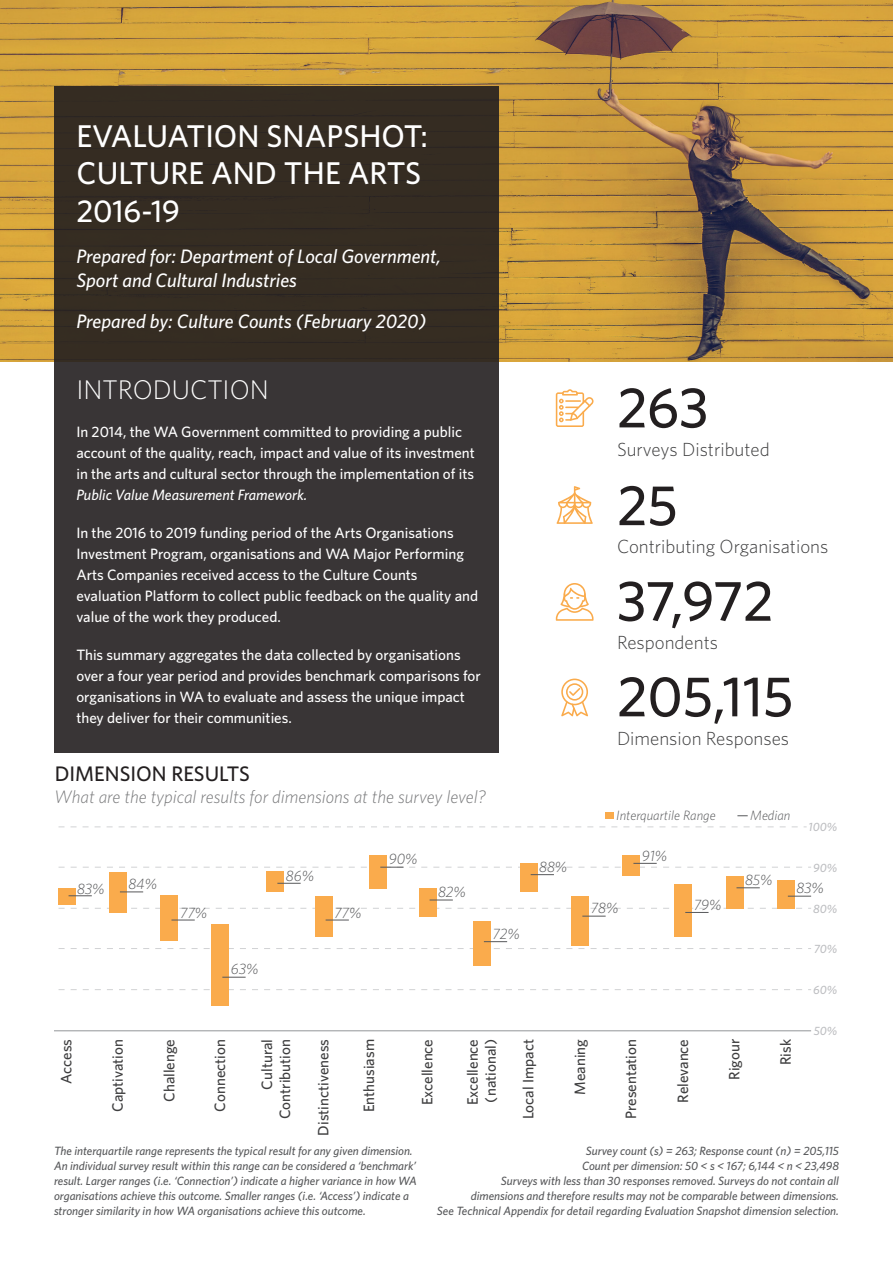
<style>
.page{position:relative;width:893px;height:1263px;background:#fff}
.page>*{position:absolute;margin:0;border:0;box-sizing:border-box;transform-origin:0 0}
.t1{font:500 57px "Whitney";color:#231f20}
.Heading_2{font:500 31.5px/37.5px "Whitney";color:#fff}
.Heading_3{font:300 27px "Whitney";color:#fff}
.t2{font:500 21px "Whitney";color:#231f20}
.Heading_2-2{font:italic 500 19.5px/24px "Whitney";color:#fff}
.t3{font:300 19.05px "Whitney";color:#3e3e3f}
.t4{font:italic 300 18px "Whitney";color:rgb(87 88 90/.8)}
.Body_Text{font:500 15px/21px "Whitney";color:#fff}
.t5{font:500 15px/18px "Whitney";color:#3e3e3f;text-align:right}
.t6{font:italic 300 15px "Whitney";color:#57585a}
.t7{font:italic 300 13.5px "Whitney";color:#57585a}
.Body_Text-2{font:italic 500 12px/15px "Whitney";color:#57585a}
.t8{font:italic 500 12px "Whitney";color:#bcbdc0}
.s1{font-style:italic}
</style>
<div class="page">
<img style="left:0;top:0;width:893px;height:362px">
<div style="left:54px;top:87px;width:445px;height:666px;background:linear-gradient(to right,#37312e,#37312e)"></div>
<svg style="left:556px;top:389px;width:37px;height:38px"></svg>
<svg style="left:556px;top:583px;width:37px;height:38px"></svg>
<svg style="left:556px;top:486px;width:37px;height:38px"></svg>
<svg style="left:561px;top:679px;width:27px;height:37px"></svg>
<svg style="left:59px;top:948px;width:752px;height:1px"></svg>
<svg style="left:59px;top:989px;width:752px;height:1px"></svg>
<svg style="left:59px;top:826px;width:748px;height:1px"></svg>
<hr style="left:54px;top:1030px;width:757px;height:1px;background:#939598">
<div style="left:605px;top:812px;width:9px;height:7px;background:#faab4c"></div>
<div style="left:212px;top:924px;width:17px;height:82px;background:#faab4c"></div>
<svg style="left:222px;top:977px;width:24px;height:1px"></svg>
<div style="left:267px;top:872px;width:17px;height:20px;background:#faab4c"></div>
<svg style="left:277px;top:883px;width:24px;height:1px"></svg>
<div style="left:315px;top:896px;width:17px;height:41px;background:#faab4c"></div>
<div style="left:58px;top:888px;width:17px;height:16px;background:#faab4c"></div>
<svg style="left:69px;top:895px;width:23px;height:1px"></svg>
<div style="left:109px;top:872px;width:17px;height:40px;background:#faab4c"></div>
<svg style="left:120px;top:891px;width:23px;height:1px"></svg>
<div style="left:161px;top:896px;width:17px;height:45px;background:#faab4c"></div>
<div style="left:370px;top:855px;width:17px;height:33px;background:#faab4c"></div>
<div style="left:419px;top:888px;width:17px;height:29px;background:#faab4c"></div>
<svg style="left:430px;top:900px;width:23px;height:1px"></svg>
<div style="left:572px;top:896px;width:17px;height:49px;background:#faab4c"></div>
<div style="left:675px;top:884px;width:17px;height:53px;background:#faab4c"></div>
<svg style="left:59px;top:908px;width:752px;height:13px"></svg>
<div style="left:623px;top:855px;width:17px;height:21px;background:#faab4c"></div>
<svg style="left:59px;top:863px;width:752px;height:5px"></svg>
<div style="left:520px;top:863px;width:17px;height:29px;background:#faab4c"></div>
<svg style="left:531px;top:874px;width:23px;height:1px"></svg>
<div style="left:473px;top:921px;width:17px;height:44px;background:#faab4c"></div>
<svg style="left:484px;top:941px;width:23px;height:1px"></svg>
<div style="left:726px;top:876px;width:17px;height:32px;background:#faab4c"></div>
<svg style="left:736px;top:887px;width:24px;height:1px"></svg>
<div style="left:777px;top:880px;width:17px;height:28px;background:#faab4c"></div>
<svg style="left:788px;top:896px;width:23px;height:1px"></svg>
<p class="Heading_2" style="left:76px;top:116px;width:353px">EVALUATION SNAPSHOT:<br>CULTURE AND THE ARTS<br>2016-19</p>
<p class="Heading_2-2" style="left:76px;top:244px;width:366px">Prepared for: Department of Local Government,<br>Sport and Cultural Industries</p>
<p class="Heading_2-2" style="left:76px;top:309px;width:352px">Prepared by: Culture Counts (February 2020)</p>
<p class="Heading_3" style="left:76px;top:374px;width:194px">INTRODUCTION</p>
<p class="Body_Text" style="left:76px;top:421px;width:400px">In 2014, the WA Government committed to providing a public account of the quality, reach, impact and value of its investment in the arts and cultural sector through the implementation of its <span class="s1">Public Value Measurement Framework.</span></p>
<p class="Body_Text" style="left:76px;top:522px;width:403px">In the 2016 to 2019 funding period of the Arts Organisations Investment Program, organisations and WA Major Performing Arts Companies received access to the Culture Counts evaluation Platform to collect public feedback on the quality and value of the work they produced.</p>
<p class="Body_Text" style="left:76px;top:644px;width:406px">This summary aggregates the data collected by organisations over a four year period and provides benchmark comparisons for organisations in WA to evaluate and assess the unique impact they deliver for their communities.</p>
<p class="t1" style="left:617px;top:373px;width:93px">263</p>
<p class="t3" style="left:617px;top:438px;width:154px">Surveys Distributed</p>
<p class="t1" style="left:617px;top:471px;width:62px">25</p>
<p class="t3" style="left:617px;top:535px;width:213px">Contributing Organisations</p>
<p class="t1" style="left:617px;top:566px;width:158px">37,972</p>
<p class="t3" style="left:617px;top:631px;width:103px">Respondents</p>
<p class="t1" style="left:617px;top:662px;width:178px">205,115</p>
<p class="t3" style="left:617px;top:727px;width:174px">Dimension Responses</p>
<p class="t2" style="left:55px;top:761px;width:197px">DIMENSION RESULTS</p>
<h3 class="t4" style="left:54px;top:787px;width:433px">What are the typical results for dimensions at the survey level?</h3>
<p class="t6" style="left:77px;top:879px;width:29px">83%</p>
<p class="t6" style="left:128px;top:875px;width:30px">84%</p>
<p class="t6" style="left:180px;top:904px;width:29px">77%</p>
<p class="t6" style="left:231px;top:960px;width:29px">63%</p>
<p class="t6" style="left:286px;top:867px;width:29px">86%</p>
<p class="t6" style="left:334px;top:904px;width:29px">77%</p>
<p class="t6" style="left:389px;top:850px;width:30px">90%</p>
<p class="t6" style="left:438px;top:883px;width:29px">82%</p>
<p class="t6" style="left:539px;top:858px;width:29px">88%</p>
<p class="t6" style="left:492px;top:925px;width:29px">72%</p>
<p class="t7" style="left:616px;top:807px;width:101px">Interquartile Range</p>
<p class="t7" style="left:750px;top:807px;width:42px">Median</p>
<p class="t8" style="left:809px;top:820px;width:30px">100%</p>
<p class="t8" style="left:813px;top:860px;width:26px">90%</p>
<p class="t8" style="left:813px;top:901px;width:26px">80%</p>
<p class="t8" style="left:814px;top:942px;width:25px">70%</p>
<p class="t8" style="left:813px;top:983px;width:26px">60%</p>
<p class="t8" style="left:814px;top:1023px;width:25px">50%</p>
<p class="t6" style="left:642px;top:847px;width:26px">91%</p>
<p class="t6" style="left:745px;top:871px;width:29px">85%</p>
<p class="t6" style="left:796px;top:879px;width:29px">83%</p>
<p class="t6" style="left:694px;top:896px;width:29px">79%</p>
<p class="t6" style="left:591px;top:899px;width:29px">78%</p>
<p class="t5" style="left:57px;top:1084px;width:46px;rotate:-90deg">Access</p>
<p class="t5" style="left:108px;top:1112px;width:75px;rotate:-90deg">Captivation</p>
<p class="t5" style="left:160px;top:1102px;width:64px;rotate:-90deg">Challenge</p>
<p class="t5" style="left:211px;top:1111px;width:74px;rotate:-90deg">Connection</p>
<p class="t5" style="left:258px;top:1119px;width:81px;rotate:-90deg">Cultural<br>Contribution</p>
<p class="t5" style="left:314px;top:1135px;width:98px;rotate:-90deg">Distinctiveness</p>
<p class="t5" style="left:359px;top:1112px;width:75px;rotate:-90deg">Enthusiasm</p>
<p class="t5" style="left:418px;top:1105px;width:68px;rotate:-90deg">Excellence</p>
<p class="t5" style="left:463px;top:1105px;width:68px;text-align:left;rotate:-90deg">Excellence (national)</p>
<p class="t5" style="left:519px;top:1119px;width:82px;rotate:-90deg">Local Impact</p>
<p class="t5" style="left:571px;top:1095px;width:57px;rotate:-90deg">Meaning</p>
<p class="t5" style="left:622px;top:1119px;width:81px;rotate:-90deg">Presentation</p>
<p class="t5" style="left:673px;top:1103px;width:65px;rotate:-90deg">Relevance</p>
<p class="t5" style="left:725px;top:1080px;width:42px;rotate:-90deg">Rigour</p>
<p class="t5" style="left:776px;top:1065px;width:28px;rotate:-90deg">Risk</p>
<p class="Body_Text-2" style="left:54px;top:1143px;width:364px">The interquartile range represents the typical result for any given dimension.<br>An individual survey result within this range can be considered a ‘benchmark’ result. Larger ranges (i.e. ‘Connection’) indicate a higher variance in how WA organisations achieve this outcome. Smaller ranges (i.e. ‘Access’) indicate a stronger similarity in how WA organisations achieve this outcome.</p>
<p class="Body_Text-2" style="left:586px;top:1143px;width:255px">Survey count (s) = 263; Response count (n) = 205,115</p>
<p class="Body_Text-2" style="left:582px;top:1158px;width:258px">Count per dimension: 50 &lt; s &lt; 167; 6,144 &lt; n &lt; 23,498</p>
<p class="Body_Text-2" style="left:437px;top:1173px;width:404px;text-align:right">Surveys with less than 30 responses removed. Surveys do not contain all<br>dimensions and therefore results may not be comparable between dimensions.<br>See Technical Appendix for detail regarding Evaluation Snapshot dimension selection.</p>
</div>
